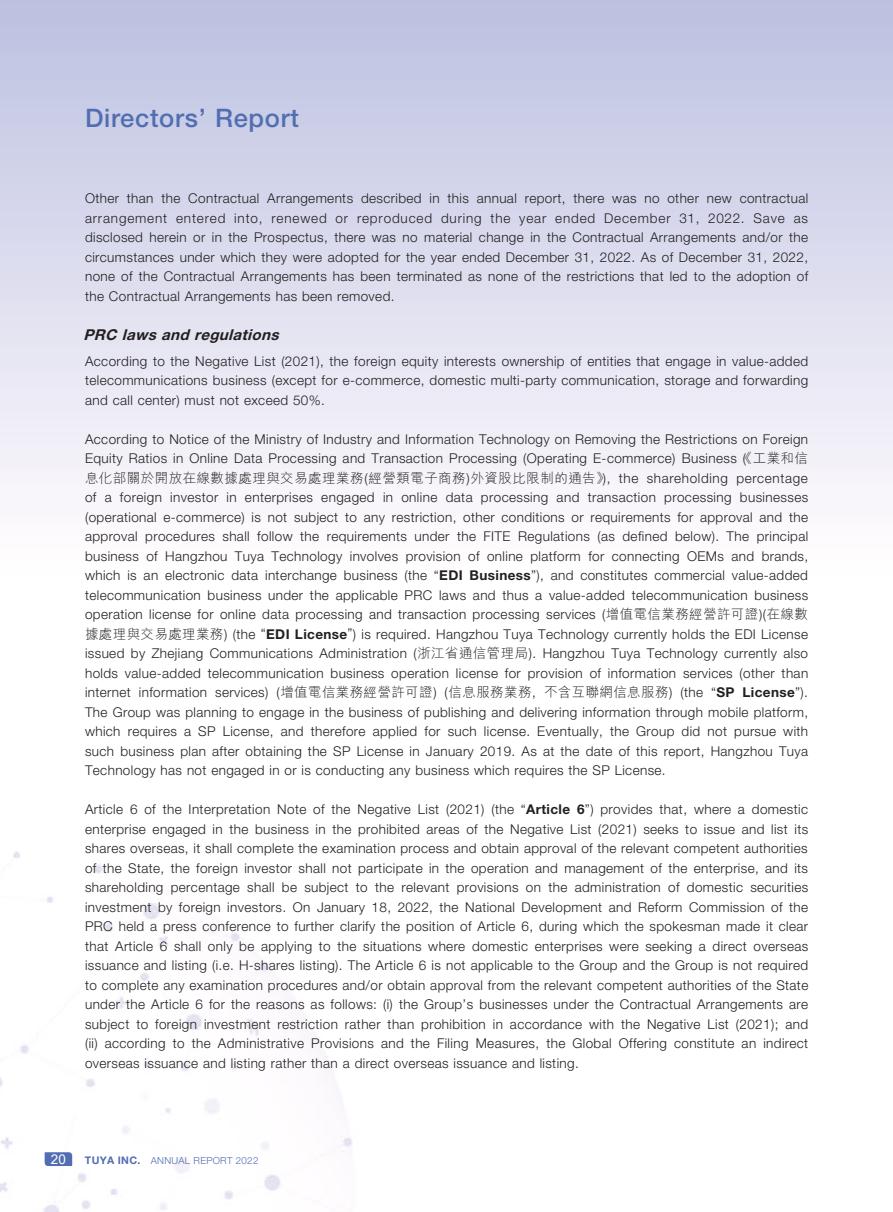
<style>
.page{position:relative;width:893px;height:1212px;background:#fff}
.page>*{position:absolute;margin:0;border:0;box-sizing:border-box;transform-origin:0 0}
.t1{font:500 25.5px "Helvetica Neue LT Std";letter-spacing:.03em;color:#526eb2}
.t2{font:italic 700 15px "Helvetica Neue LT Std";color:#231f20}
.t3{font:300 13.5px/19.5px "Helvetica Neue LT Std";letter-spacing:.03em;color:#231f20;text-align:justify}
.t4{font:300 13.5px "M Hei HK";letter-spacing:.035em;color:#231f20}
.t5{font:13.5px "Arial";color:#fff}
.t6{font:300 9.75px "Helvetica Neue LT Std";letter-spacing:.03em;color:#526eb2}
.s1{font-family:"M Hei HK"}
.s2{font-family:"Helvetica Neue LT Std"}
.s3{font-weight:700}
.s4{font-weight:700;font-size:10.5px}
</style>
<div class="page">
<svg style="left:45px;top:1152px;width:27px;height:14px"></svg>
<h1 class="t1" style="left:85px;top:103px;width:215px">Directors’ Report</h1>
<p class="t3" style="left:85px;top:189px;width:725px">Other than the Contractual Arrangements described in this annual report, there was no other new contractual arrangement entered into, renewed or reproduced during the year ended December 31, 2022. Save as disclosed herein or in the Prospectus, there was no material change in the Contractual Arrangements and/or the circumstances under which they were adopted for the year ended December 31, 2022. As of December 31, 2022, none of the Contractual Arrangements has been terminated as none of the restrictions that led to the adoption of the Contractual Arrangements has been removed.</p>
<p class="t2" style="left:83px;top:325px;width:201px">PRC laws and regulations</p>
<p class="t3" style="left:85px;top:351px;width:725px">According to the Negative List (2021), the foreign equity interests ownership of entities that engage in value-added telecommunications business (except for e-commerce, domestic multi-party communication, storage and forwarding and call center) must not exceed 50%.</p>
<p class="t3" style="left:85px;top:429px;width:725px">According to Notice of the Ministry of Industry and Information Technology on Removing the Restrictions on Foreign<br>Equity Ratios in Online Data Processing and Transaction Processing (Operating E-commerce) Business (<span class="s1">《工業和信</span></p>
<p class="t4" style="left:85px;top:471px;width:724px">息化部關於開放在線數據處理與交易處理業務<span class="s2">(</span>經營類電子商務<span class="s2">)</span>外資股比限制的通告》<span class="s2">), the shareholding percentage</span></p>
<p class="t3" style="left:85px;top:487px;width:725px">of a foreign investor in enterprises engaged in online data processing and transaction processing businesses (operational e-commerce) is not subject to any restriction, other conditions or requirements for approval and the approval procedures shall follow the requirements under the FITE Regulations (as defined below). The principal business of Hangzhou Tuya Technology involves provision of online platform for connecting OEMs and brands, which is an electronic data interchange business (the “<span class="s3">EDI Business</span>”), and constitutes commercial value-added telecommunication business under the applicable PRC laws and thus a value-added telecommunication business operation license for online data processing and transaction processing services (<span class="s1">增值電信業務經營許可證</span>)(<span class="s1">在線數據處理與交易處理業務</span>) (the “<span class="s3">EDI License</span>”) is required. Hangzhou Tuya Technology currently holds the EDI License issued by Zhejiang Communications Administration (<span class="s1">浙江省通信管理局</span>). Hangzhou Tuya Technology currently also holds value-added telecommunication business operation license for provision of information services (other than internet information services) (<span class="s1">增值電信業務經營許可證</span>) (<span class="s1">信息服務業務</span>, <span class="s1">不含互聯網信息服務</span>) (the “<span class="s3">SP License</span>”).<br>The Group was planning to engage in the business of publishing and delivering information through mobile platform, which requires a SP License, and therefore applied for such license. Eventually, the Group did not pursue with such business plan after obtaining the SP License in January 2019. As at the date of this report, Hangzhou Tuya Technology has not engaged in or is conducting any business which requires the SP License.</p>
<p class="t3" style="left:85px;top:799px;width:725px">Article 6 of the Interpretation Note of the Negative List (2021) (the “<span class="s3">Article 6</span>”) provides that, where a domestic enterprise engaged in the business in the prohibited areas of the Negative List (2021) seeks to issue and list its shares overseas, it shall complete the examination process and obtain approval of the relevant competent authorities of the State, the foreign investor shall not participate in the operation and management of the enterprise, and its shareholding percentage shall be subject to the relevant provisions on the administration of domestic securities investment by foreign investors. On January 18, 2022, the National Development and Reform Commission of the PRC held a press conference to further clarify the position of Article 6, during which the spokesman made it clear that Article 6 shall only be applying to the situations where domestic enterprises were seeking a direct overseas issuance and listing (i.e. H-shares listing). The Article 6 is not applicable to the Group and the Group is not required to complete any examination procedures and/or obtain approval from the relevant competent authorities of the State under the Article 6 for the reasons as follows: (i) the Group’s businesses under the Contractual Arrangements are subject to foreign investment restriction rather than prohibition in accordance with the Negative List (2021); and (ii) according to the Administrative Provisions and the Filing Measures, the Global Offering constitute an indirect overseas issuance and listing rather than a direct overseas issuance and listing.</p>
<p class="t5" style="left:51px;top:1150px;width:17px">20</p>
<p class="t6" style="left:85px;top:1154px;width:175px"><span class="s4">TUYA INC.</span> ANNUAL REPORT 2022</p>
</div>
